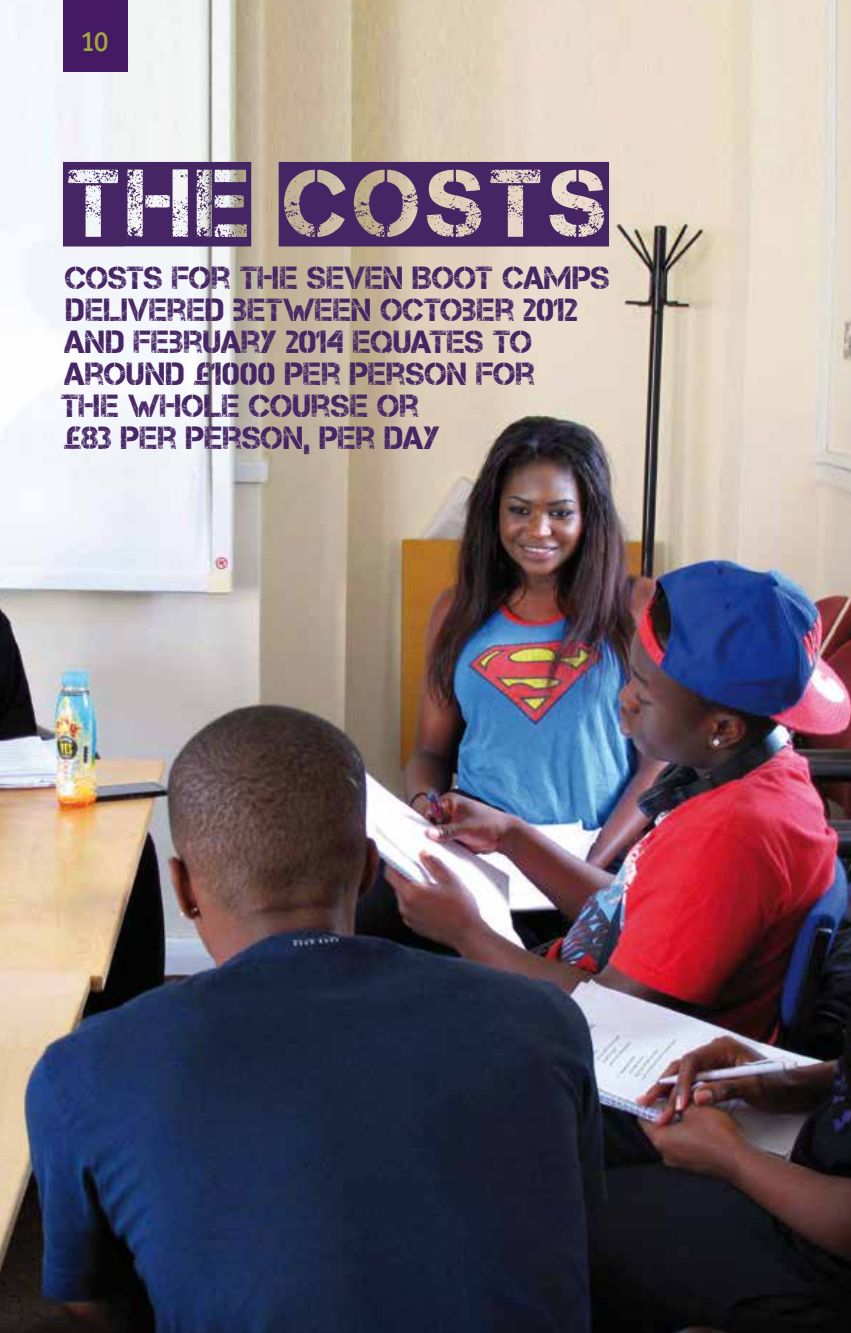
<style>
.page{position:relative;width:851px;height:1333px;background:#fff}
.page>*{position:absolute;margin:0;border:0;box-sizing:border-box;transform-origin:0 0}
.t1{font:96px "Captureit 2";letter-spacing:-.005em;color:#462564}
.t2{font:32px/32px "Captureit";letter-spacing:.005em;color:#462564}
.t3{font:500 28px "ITC Officina Sans";color:#a2a93f}
</style>
<div class="page">
<img style="left:0;top:0;width:850px;height:1332px">
<div style="left:64px;top:0;width:64px;height:71px;background:#461964"></div>
<p class="t3" style="left:81px;top:25px;width:29px">10</p>
<h1 class="t1" style="left:63px;top:160px;width:547px">THE COSTS</h1>
<p class="t2" style="left:61px;top:262px;width:550px">COSTS FOR THE SEVEN BOOT CAMPS<br>DELIVERED BETWEEN OCTOBER 2012<br>AND FEBRUARY 2014 EQUATES TO<br>AROUND £1000 PER PERSON FOR<br>THE WHOLE COURSE OR<br>£83 PER PERSON, PER DAY</p>
</div>
